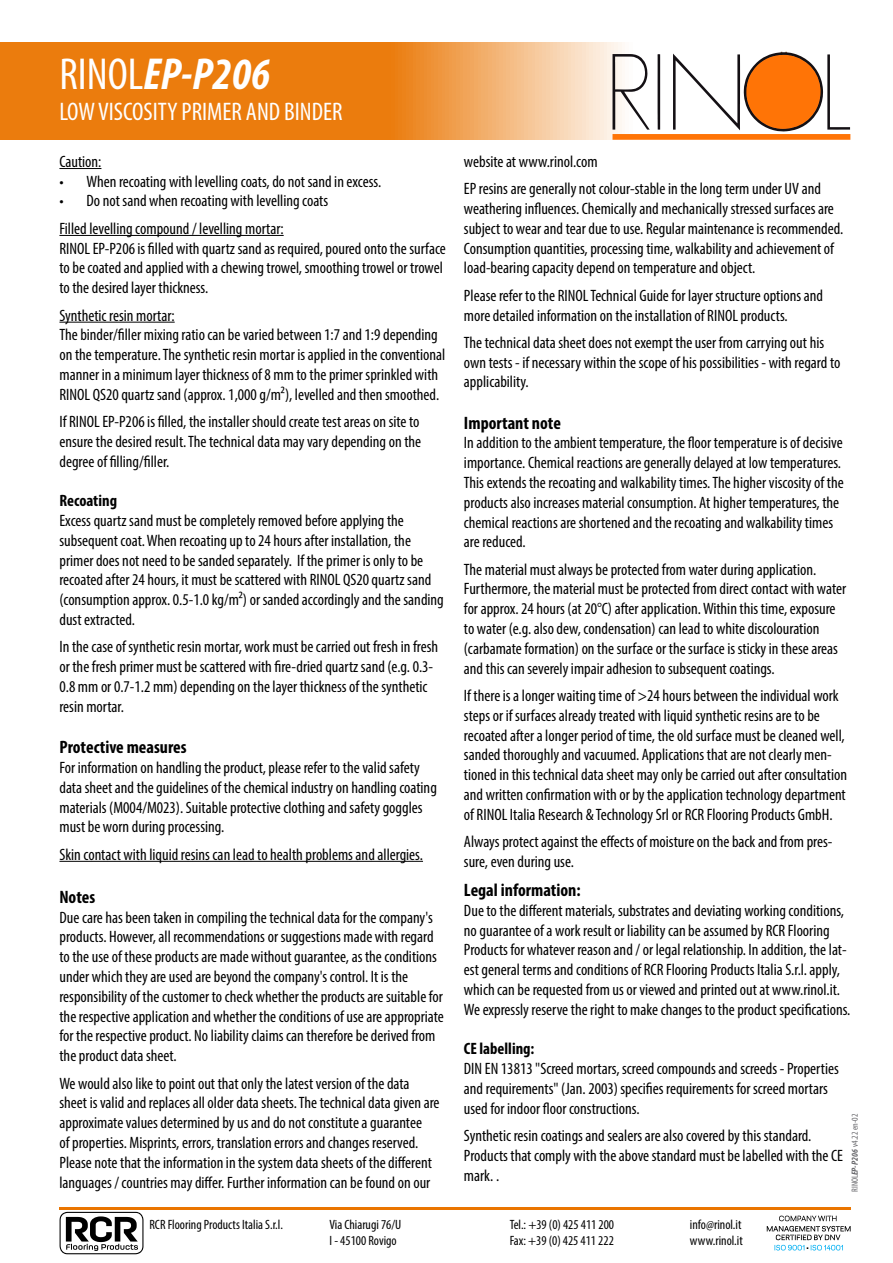
<style>
.page{position:relative;width:893px;height:1263px;background:#fff}
.page>*{position:absolute;margin:0;border:0;box-sizing:border-box;transform-origin:0 0}
.t1{font:italic 700 condensed 45px "Myriad Pro";color:#fff}
.t2{font:condensed 25.5px "Myriad Pro";color:#fff}
.t3{font:700 condensed 18px "Myriad Pro";color:#000}
.t4{font:condensed 16.5px/19.8px "Myriad Pro";color:#000}
.t5{font:700 condensed 16.5px "Myriad Pro";color:#000}
.t6{font:condensed 13.5px/16.2px "Myriad Pro";color:#000}
.t7{font:condensed 9px "Myriad Pro";color:#67676b}
.s1{font-weight:400;font-style:normal}
.s2{font-weight:700;font-style:italic}
</style>
<div class="page">
<hr style="left:59px;top:168px;width:42px;height:1px;background:#000">
<hr style="left:59px;top:235px;width:225px;height:1px;background:#000">
<hr style="left:59px;top:322px;width:116px;height:1px;background:#000">
<hr style="left:59px;top:861px;width:364px;height:1px;background:#000">
<hr style="left:59px;top:1207px;width:791px;height:2px;background:#ea7500">
<svg style="left:0;top:42px;width:851px;height:98px;background:#ef9943"></svg>
<svg style="left:612px;top:54px;width:38px;height:76px"></svg>
<svg style="left:657px;top:54px;width:3px;height:76px"></svg>
<svg style="left:673px;top:52px;width:177px;height:80px"></svg>
<div style="left:612px;top:134px;width:238px;height:6px;background:#ff7406"></div>
<svg style="left:60px;top:1212px;width:83px;height:42px"></svg>
<svg style="left:767px;top:1215px;width:84px;height:36px"></svg>
<h1 class="t1" style="left:60px;top:46px;width:212px"><span class="s1">RINOL</span>EP-P206</h1>
<h2 class="t2" style="left:60px;top:96px;width:285px">LOW VISCOSITY PRIMER AND BINDER</h2>
<p class="t4" style="left:59px;top:151px;width:44px">Caution:</p>
<p class="t4" style="left:59px;top:171px;width:323px">• When recoating with levelling coats, do not sand in excess.</p>
<p class="t4" style="left:59px;top:187px;width:270px;line-height:27.3px">• Do not sand when recoating with levelling coats<br>Filled levelling compound / levelling mortar:</p>
<p class="t4" style="left:59px;top:238px;width:388px">RINOL EP-P206 is filled with quartz sand as required, poured onto the surface to be coated and applied with a chewing trowel, smoothing trowel or trowel to the desired layer thickness.</p>
<p class="t4" style="left:59px;top:305px;width:387px">Synthetic resin mortar:<br>The binder/filler mixing ratio can be varied between 1:7 and 1:9 depending on the temperature. The synthetic resin mortar is applied in the conventional manner in a minimum layer thickness of 8 mm to the primer sprinkled with RINOL QS20 quartz sand (approx. 1,000 g/m²), levelled and then smoothed.</p>
<p class="t4" style="left:59px;top:411px;width:363px;text-align:justify">If RINOL EP-P206 is filled, the installer should create test areas on site to ensure the desired result. The technical data may vary depending on the degree of filling/filler.</p>
<p class="t5" style="left:59px;top:490px;width:59px">Recoating</p>
<p class="t4" style="left:59px;top:510px;width:386px">Excess quartz sand must be completely removed before applying the subsequent coat. When recoating up to 24 hours after installation, the primer does not need to be sanded separately. If the primer is only to be recoated after 24 hours, it must be scattered with RINOL QS20 quartz sand (consumption approx. 0.5-1.0 kg/m²) or sanded accordingly and the sanding dust extracted.</p>
<p class="t4" style="left:59px;top:637px;width:380px">In the case of synthetic resin mortar, work must be carried out fresh in fresh or the fresh primer must be scattered with fire-dried quartz sand (e.g. 0.3- 0.8 mm or 0.7-1.2 mm) depending on the layer thickness of the synthetic resin mortar.</p>
<p class="t3" style="left:59px;top:736px;width:129px">Protective measures</p>
<p class="t4" style="left:59px;top:757px;width:379px">For information on handling the product, please refer to the valid safety data sheet and the guidelines of the chemical industry on handling coating materials (M004/M023). Suitable protective clothing and safety goggles must be worn during processing.</p>
<p class="t4" style="left:59px;top:844px;width:365px">Skin contact with liquid resins can lead to health problems and allergies.</p>
<p class="t3" style="left:59px;top:886px;width:37px">Notes</p>
<p class="t4" style="left:59px;top:907px;width:386px">Due care has been taken in compiling the technical data for the company's products. However, all recommendations or suggestions made with regard to the use of these products are made without guarantee, as the conditions under which they are used are beyond the company's control. It is the responsibility of the customer to check whether the products are suitable for the respective application and whether the conditions of use are appropriate for the respective product. No liability claims can therefore be derived from the product data sheet.</p>
<p class="t4" style="left:59px;top:1073px;width:382px">We would also like to point out that only the latest version of the data sheet is valid and replaces all older data sheets. The technical data given are approximate values determined by us and do not constitute a guarantee<br>of properties. Misprints, errors, translation errors and changes reserved.<br>Please note that the information in the system data sheets of the different languages / countries may differ. Further information can be found on our</p>
<p class="t4" style="left:464px;top:148px;width:358px;line-height:27.3px">website at www.rinol.com<br>EP resins are generally not colour-stable in the long term under UV and</p>
<p class="t4" style="left:464px;top:198px;width:381px">weathering influences. Chemically and mechanically stressed surfaces are subject to wear and tear due to use. Regular maintenance is recommended.<br>Consumption quantities, processing time, walkability and achievement of load-bearing capacity depend on temperature and object.</p>
<p class="t4" style="left:464px;top:285px;width:361px">Please refer to the RINOL Technical Guide for layer structure options and more detailed information on the installation of RINOL products.</p>
<p class="t4" style="left:464px;top:332px;width:378px">The technical data sheet does not exempt the user from carrying out his own tests - if necessary within the scope of his possibilities - with regard to applicability.</p>
<p class="t3" style="left:464px;top:411px;width:99px">Important note</p>
<p class="t4" style="left:464px;top:433px;width:381px">In addition to the ambient temperature, the floor temperature is of decisive importance. Chemical reactions are generally delayed at low temperatures.<br>This extends the recoating and walkability times. The higher viscosity of the products also increases material consumption. At higher temperatures, the chemical reactions are shortened and the recoating and walkability times are reduced.</p>
<p class="t4" style="left:464px;top:559px;width:384px">The material must always be protected from water during application.<br>Furthermore, the material must be protected from direct contact with water for approx. 24 hours (at 20°C) after application. Within this time, exposure to water (e.g. also dew, condensation) can lead to white discolouration (carbamate formation) on the surface or the surface is sticky in these areas and this can severely impair adhesion to subsequent coatings.</p>
<p class="t4" style="left:464px;top:685px;width:385px">If there is a longer waiting time of &gt;24 hours between the individual work steps or if surfaces already treated with liquid synthetic resins are to be recoated after a longer period of time, the old surface must be cleaned well, sanded thoroughly and vacuumed. Applications that are not clearly men&shy;tioned in this technical data sheet may only be carried out after consultation and written confirmation with or by the application technology department of RINOL Italia Research &amp; Technology Srl or RCR Flooring Products GmbH.</p>
<p class="t4" style="left:464px;top:831px;width:370px">Always protect against the effects of moisture on the back and from pres&shy;sure, even during use.</p>
<p class="t3" style="left:464px;top:879px;width:118px">Legal information:</p>
<p class="t4" style="left:464px;top:900px;width:388px">Due to the different materials, substrates and deviating working conditions, no guarantee of a work result or liability can be assumed by RCR Flooring Products for whatever reason and / or legal relationship. In addition, the lat&shy;est general terms and conditions of RCR Flooring Products Italia S.r.l. apply, which can be requested from us or viewed and printed out at www.rinol.it.<br>We expressly reserve the right to make changes to the product specifications.</p>
<p class="t5" style="left:464px;top:1038px;width:72px">CE labelling:</p>
<p class="t4" style="left:464px;top:1059px;width:376px">DIN EN 13813 "Screed mortars, screed compounds and screeds - Properties and requirements" (Jan. 2003) specifies requirements for screed mortars used for indoor floor constructions.</p>
<p class="t4" style="left:464px;top:1125px;width:381px">Synthetic resin coatings and sealers are also covered by this standard.<br>Products that comply with the above standard must be labelled with the CE mark. .</p>
<p class="t7" style="left:849px;top:1192px;width:79px;rotate:-90deg">RINOL<span class="s2">EP-P206</span> v4.22 en-02</p>
<p class="t6" style="left:149px;top:1216px;width:135px">RCR Flooring Products Italia S.r.l.</p>
<p class="t6" style="left:330px;top:1216px;width:73px">Via Chiarugi 76/U<br>I - 45100 Rovigo</p>
<p class="t6" style="left:510px;top:1216px;width:106px">Tel.: +39 (0) 425 411 200<br>Fax: +39 (0) 425 411 222</p>
<p class="t6" style="left:690px;top:1216px;width:54px">info@rinol.it www.rinol.it</p>
</div>
